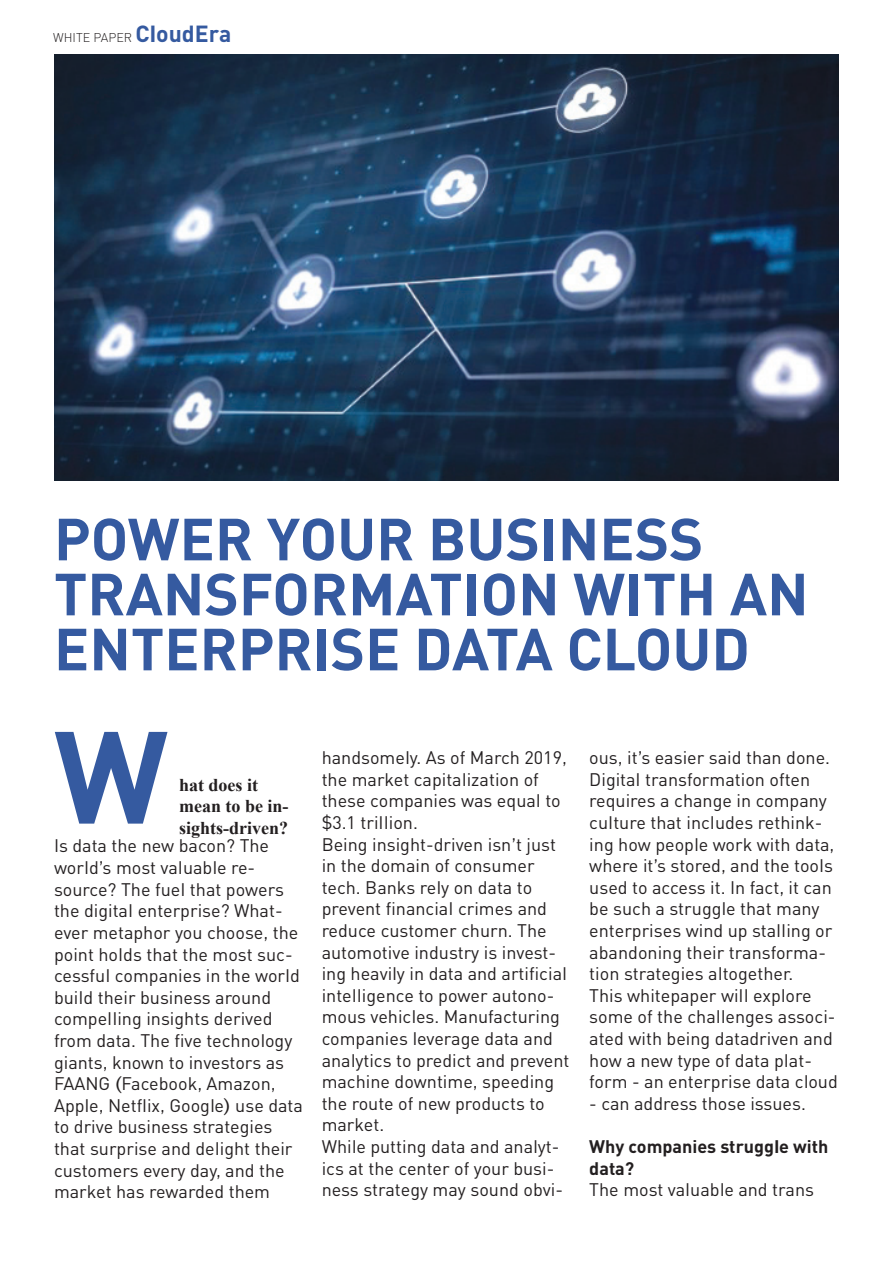
<style>
.page{position:relative;width:893px;height:1263px;background:#fff}
.page>*{position:absolute;margin:0;border:0;box-sizing:border-box;transform-origin:0 0}
.t1{font:700 128.85px "DI Nc";color:#355aa0}
.t2{font:700 58.5px/55.1px "DI Nc";color:#355aa0}
.t3{font:18px/21.6px "DI Nc";color:#231f20}
.t4{font:700 18px/21.6px "Times New Roman";color:#231f20}
.t5{font:700 18px/21.6px "DI Nc";color:#231f20}
.t6{font:300 12.6px "DI Nc";color:#231f20}
.s1{font-weight:700;font-size:23.1px;color:#355aa0}
</style>
<div class="page">
<img style="left:54px;top:54px;width:785px;height:426px">
<p class="t6" style="left:53px;top:30px;width:180px">WHITE PAPER <span class="s1">CloudEra</span></p>
<p class="t2" style="left:54px;top:510px;width:756px">POWER YOUR BUSINESS<br>TRANSFORMATION WITH AN<br>ENTERPRISE DATA CLOUD</p>
<p class="t1" style="left:54px;top:692px;width:116px">W</p>
<p class="t4" style="left:179px;top:773px;width:111px">hat does it mean to be in-</p>
<p class="t4" style="left:179px;top:817px;width:111px">sights-driven?</p>
<p class="t3" style="left:54px;top:835px;width:250px">Is data the new bacon? The world’s most valuable re&shy;source? The fuel that powers the digital enterprise? What&shy;ever metaphor you choose, the point holds that the most suc&shy;cessful companies in the world build their business around compelling insights derived from data. The five technology giants, known to investors as<br>FAANG (Facebook, Amazon,<br>Apple, Netflix, Google) use data to drive business strategies that surprise and delight their customers every day, and the market has rewarded them</p>
<p class="t3" style="left:322px;top:746px;width:247px">handsomely. As of March 2019, the market capitalization of these companies was equal to $3.1 trillion.</p>
<p class="t3" style="left:322px;top:833px;width:249px">Being insight-driven isn’t just in the domain of consumer tech. Banks rely on data to prevent financial crimes and reduce customer churn. The automotive industry is invest&shy;ing heavily in data and artificial intelligence to power autono&shy;mous vehicles. Manufacturing companies leverage data and analytics to predict and prevent machine downtime, speeding the route of new products to market.</p>
<p class="t3" style="left:322px;top:1135px;width:243px">While putting data and analyt&shy;ics at the center of your busi&shy;ness strategy may sound obvi-</p>
<p class="t3" style="left:589px;top:746px;width:247px">ous, it’s easier said than done.<br>Digital transformation often requires a change in company culture that includes rethink&shy;ing how people work with data, where it’s stored, and the tools used to access it. In fact, it can be such a struggle that many enterprises wind up stalling or abandoning their transforma&shy;tion strategies altogether.</p>
<p class="t3" style="left:589px;top:984px;width:250px">This whitepaper will explore some of the challenges associ&shy;ated with being datadriven and how a new type of data plat&shy;form - an enterprise data cloud</p>
<p class="t3" style="left:589px;top:1092px;width:218px">- can address those issues.</p>
<p class="t5" style="left:589px;top:1135px;width:241px">Why companies struggle with data?</p>
<p class="t3" style="left:589px;top:1178px;width:226px">The most valuable and trans</p>
</div>
